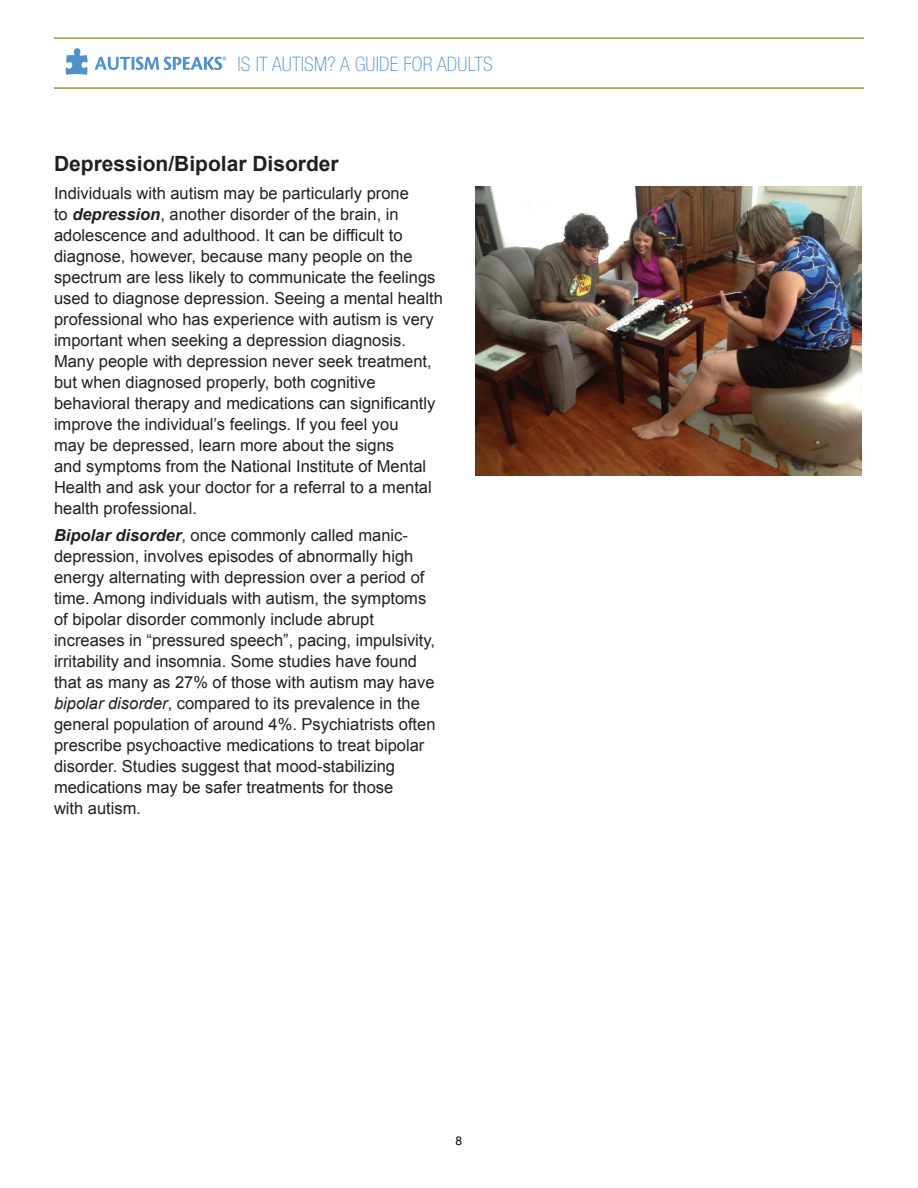
<style>
.page{position:relative;width:918px;height:1188px;background:#fff}
.page>*{position:absolute;margin:0;border:0;box-sizing:border-box;transform-origin:0 0}
.t1{font:700 21px "Arial";color:#231f20}
.t2{font:100 condensed 19.95px "Helvetica Neue";letter-spacing:.01em;color:#5090cc}
.t3{font:16.5px/21px "Arial";color:#231f20}
.t4{font:12px "Arial";color:#000}
.s1{font-weight:700;font-style:italic}
.s2{font-style:italic}
</style>
<div class="page">
<svg style="left:95px;top:57px;width:131px;height:13px"></svg>
<svg style="left:66px;top:48px;width:22px;height:27px"></svg>
<hr style="left:54px;top:87px;width:810px;height:2px;background:#99b362">
<hr style="left:54px;top:38px;width:810px;height:1px;background:#99b362">
<img style="left:475px;top:187px;width:386px;height:288px">
<p class="t2" style="left:237px;top:53px;width:257px">IS IT AUTISM? A GUIDE FOR ADULTS</p>
<p class="t1" style="left:54px;top:150px;width:286px">Depression/Bipolar Disorder</p>
<p class="t3" style="left:54px;top:182px;width:390px">Individuals with autism may be particularly prone<br>to <span class="s1">depression</span>, another disorder of the brain, in adolescence and adulthood. It can be difficult to diagnose, however, because many people on the spectrum are less likely to communicate the feelings used to diagnose depression. Seeing a mental health professional who has experience with autism is very important when seeking a depression diagnosis.<br>Many people with depression never seek treatment, but when diagnosed properly, both cognitive behavioral therapy and medications can significantly improve the individual’s feelings. If you feel you<br>may be depressed, learn more about the signs<br>and symptoms from the National Institute of Mental Health and ask your doctor for a referral to a mental health professional.</p>
<p class="t3" style="left:54px;top:525px;width:383px"><span class="s1">Bipolar disorder</span>, once commonly called manic&shy;depression, involves episodes of abnormally high energy alternating with depression over a period of time. Among individuals with autism, the symptoms of bipolar disorder commonly include abrupt increases in “pressured speech”, pacing, impulsivity, irritability and insomnia. Some studies have found that as many as 27% of those with autism may have <span class="s2">bipolar disorder</span>, compared to its prevalence in the general population of around 4%. Psychiatrists often prescribe psychoactive medications to treat bipolar disorder. Studies suggest that mood-stabilizing medications may be safer treatments for those<br>with autism.</p>
<p class="t4" style="left:456px;top:1133px;width:8px">8</p>
</div>
